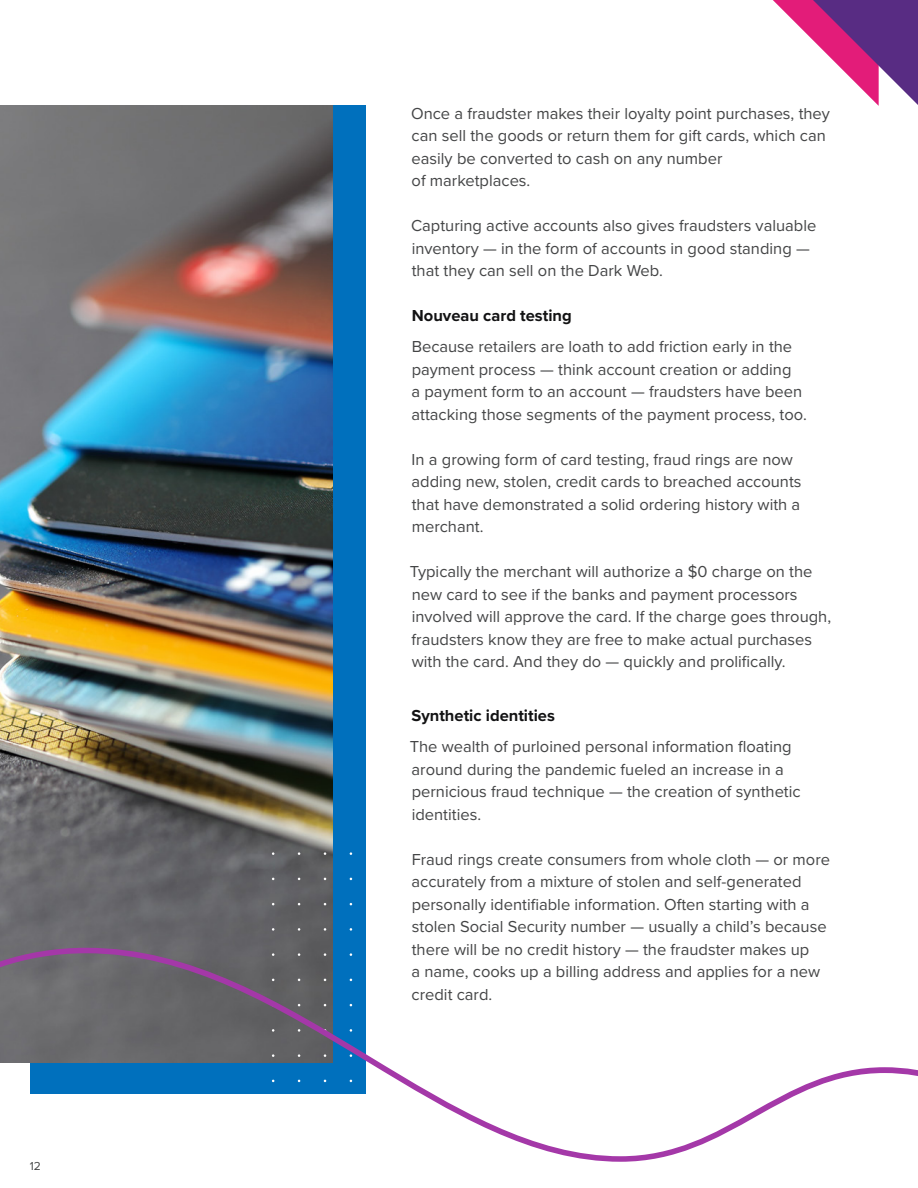
<style>
.page{position:relative;width:918px;height:1188px;background:#fff}
.page>*{position:absolute;margin:0;border:0;box-sizing:border-box;transform-origin:0 0}
.t1{font:16.5px/22.5px "Proxima Nova";color:#444546}
.t2{font:700 16.5px "Proxima Nova";color:#121213}
.t3{font:12px "Proxima Nova";color:#444546}
</style>
<div class="page">
<div style="left:31px;top:106px;width:335px;height:988px;background:#0070bd"></div>
<img style="left:0;top:106px;width:333px;height:842px">
<svg style="left:0;top:948px;width:918px;height:214px"></svg>
<svg style="left:773px;top:0;width:145px;height:106px"></svg>
<p class="t3" style="left:30px;top:1157px;width:13px">12</p>
<p class="t1" style="left:411px;top:101px;width:420px">Once a fraudster makes their loyalty point purchases, they can sell the goods or return them for gift cards, which can easily be converted to cash on any number<br>of marketplaces.</p>
<p class="t1" style="left:411px;top:214px;width:407px">Capturing active accounts also gives fraudsters valuable inventory — in the form of accounts in good standing — that they can sell on the Dark Web.</p>
<p class="t2" style="left:412px;top:304px;width:161px">Nouveau card testing</p>
<p class="t1" style="left:412px;top:335px;width:397px">Because retailers are loath to add friction early in the payment process — think account creation or adding<br>a payment form to an account — fraudsters have been attacking those segments of the payment process, too.</p>
<p class="t1" style="left:412px;top:447px;width:392px">In a growing form of card testing, fraud rings are now adding new, stolen, credit cards to breached accounts that have demonstrated a solid ordering history with a merchant.</p>
<p class="t1" style="left:410px;top:560px;width:423px">Typically the merchant will authorize a $0 charge on the new card to see if the banks and payment processors involved will approve the card. If the charge goes through, fraudsters know they are free to make actual purchases with the card. And they do — quickly and prolifically.</p>
<p class="t2" style="left:412px;top:703px;width:145px">Synthetic identities</p>
<p class="t1" style="left:410px;top:735px;width:392px">The wealth of purloined personal information floating around during the pandemic fueled an increase in a pernicious fraud technique — the creation of synthetic identities.</p>
<p class="t1" style="left:412px;top:847px;width:420px">Fraud rings create consumers from whole cloth — or more accurately from a mixture of stolen and self-generated personally identifiable information. Often starting with a stolen Social Security number — usually a child’s because there will be no credit history — the fraudster makes up<br>a name, cooks up a billing address and applies for a new credit card.</p>
</div>
